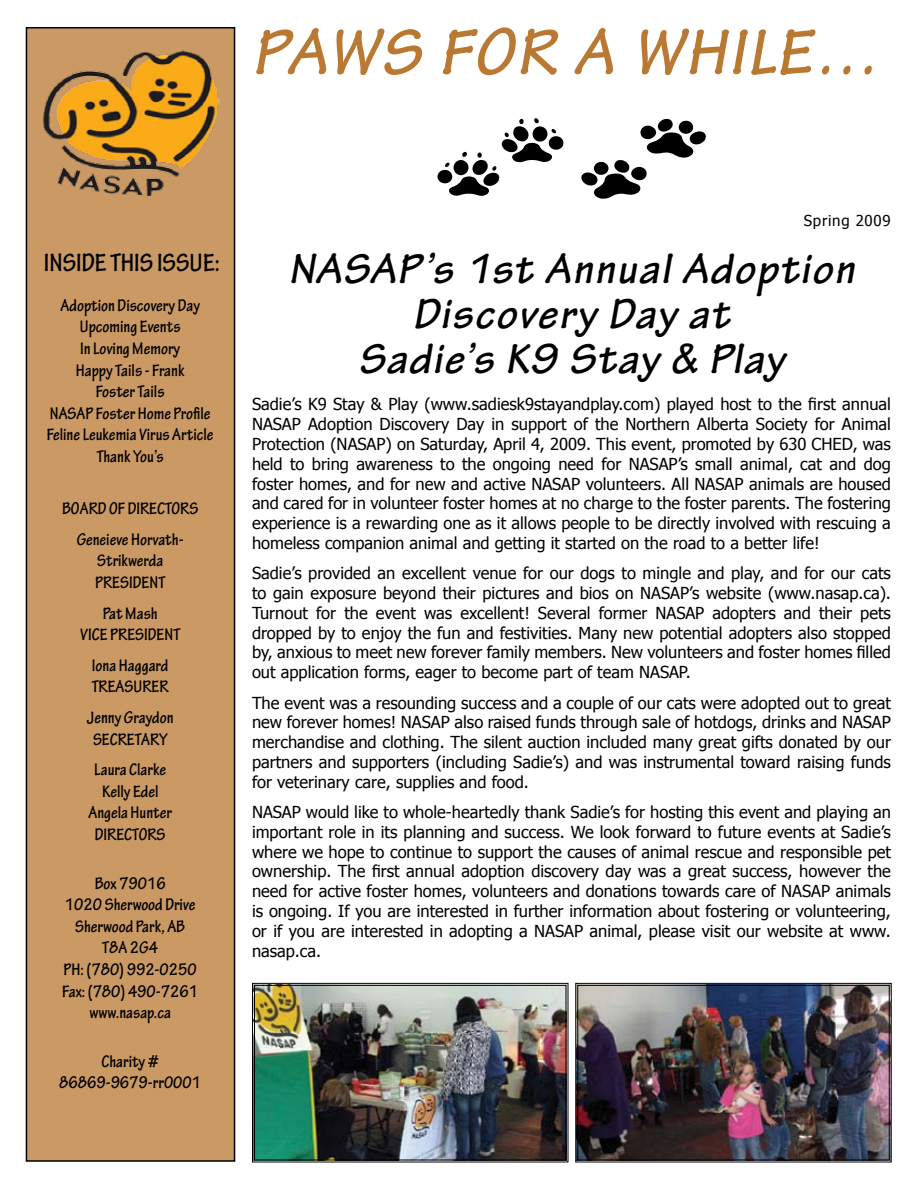
<style>
.page{position:relative;width:918px;height:1188px;background:#fff}
.page>*{position:absolute;margin:0;border:0;box-sizing:border-box;transform-origin:0 0}
.t1{font:italic 700 69px "Tekton Pro";letter-spacing:.03em;color:#b97932}
.t2{font:italic 700 45px/45px "Tekton Pro";letter-spacing:.04em;color:#000;text-align:center}
.t3{font:700 condensed 27px "Tekton Pro";color:#000}
.t4{font:700 condensed 18px/21.6px "Tekton Pro";color:#000;text-align:center}
.t5{font:16.5px/19.8px "Tahoma";color:#000;text-align:justify}
.t6{font:15px "Tahoma";letter-spacing:.05em;color:#000}
</style>
<div class="page">
<div style="left:26px;top:28px;width:209px;height:1133px;background:#cb9963"></div>
<div style="left:26px;top:27px;width:209px;height:1135px;border:2px solid #000"></div>
<img style="left:43px;top:50px;width:176px;height:145px">
<svg style="left:581px;top:119px;width:125px;height:80px"></svg>
<svg style="left:438px;top:118px;width:125px;height:78px"></svg>
<img style="left:252px;top:982px;width:317px;height:181px">
<div style="left:254px;top:985px;width:312px;height:175px;border:1px solid #000"></div>
<img style="left:575px;top:982px;width:317px;height:181px">
<div style="left:577px;top:985px;width:313px;height:175px;border:1px solid #000"></div>
<h1 class="t1" style="left:252px;top:12px;width:628px">Paws for a while…</h1>
<h3 class="t3" style="left:44px;top:247px;width:178px">Inside this Issue:</h3>
<p class="t4" style="left:47px;top:295px;width:168px">Adoption Discovery Day<br>Upcoming Events<br>In Loving Memory<br>Happy Tails ‑ Frank<br>Foster Tails<br>NASAP Foster Home Profile<br>Feline Leukemia Virus Article<br>Thank You’s</p>
<p class="t4" style="left:62px;top:494px;width:138px;line-height:30.6px">Board of Di rectors<br>Geneieve Horvath-</p>
<p class="t4" style="left:95px;top:550px;width:72px;text-align:left">Strikwerda president</p>
<p class="t4" style="left:80px;top:602px;width:102px">Pat Mash<br>vice president</p>
<p class="t4" style="left:92px;top:655px;width:79px;text-align:left">Iona Haggard treasurer</p>
<p class="t4" style="left:87px;top:707px;width:88px">Jenny Graydon secretary</p>
<p class="t4" style="left:94px;top:759px;width:74px">Laura Clarke</p>
<p class="t4" style="left:102px;top:781px;width:58px">Kelly Edel</p>
<p class="t4" style="left:88px;top:802px;width:85px">Angela Hunter</p>
<p class="t4" style="left:95px;top:824px;width:22px">DIRECTOR</p>
<p class="t4" style="left:157px;top:824px;width:10px">s</p>
<p class="t4" style="left:62px;top:872px;width:138px">Box 79016<br>1020 Sherwood Drive<br>Sherwood Park, AB<br>T8A 2G4<br>PH: (780) 992-0250<br>Fax: (780) 490-7261 www.nasap.ca</p>
<p class="t4" style="left:59px;top:1051px;width:144px">Charity #<br>86869-9679-rr0001</p>
<p class="t6" style="left:804px;top:211px;width:88px">Spring 2009</p>
<h2 class="t2" style="left:289px;top:247px;width:567px">NASAP’s 1st Annual Adoption<br>Discovery Day at<br>Sadie’s K9 Stay &amp; Play</h2>
<p class="t5" style="left:252px;top:394px;width:641px">Sadie’s K9 Stay &amp; Play (www.sadiesk9stayandplay.com) played host to the first annual NASAP Adoption Discovery Day in support of the Northern Alberta Society for Animal Protection (NASAP) on Saturday, April 4, 2009. This event, promoted by 630 CHED, was held to bring awareness to the ongoing need for NASAP’s small animal, cat and dog foster homes, and for new and active NASAP volunteers. All NASAP animals are housed and cared for in volunteer foster homes at no charge to the foster parents. The fostering experience is a rewarding one as it allows people to be directly involved with rescuing a homeless companion animal and getting it started on the road to a better life!</p>
<p class="t5" style="left:252px;top:563px;width:640px">Sadie’s provided an excellent venue for our dogs to mingle and play, and for our cats to gain exposure beyond their pictures and bios on NASAP’s website (www.nasap.ca).<br>Turnout for the event was excellent! Several former NASAP adopters and their pets dropped by to enjoy the fun and festivities. Many new potential adopters also stopped by, anxious to meet new forever family members. New volunteers and foster homes filled out application forms, eager to become part of team NASAP.</p>
<p class="t5" style="left:252px;top:692px;width:641px">The event was a resounding success and a couple of our cats were adopted out to great new forever homes! NASAP also raised funds through sale of hotdogs, drinks and NASAP merchandise and clothing. The silent auction included many great gifts donated by our partners and supporters (including Sadie’s) and was instrumental toward raising funds for veterinary care, supplies and food.</p>
<p class="t5" style="left:252px;top:801px;width:640px">NASAP would like to whole-heartedly thank Sadie’s for hosting this event and playing an important role in its planning and success. We look forward to future events at Sadie’s where we hope to continue to support the causes of animal rescue and responsible pet ownership. The first annual adoption discovery day was a great success, however the need for active foster homes, volunteers and donations towards care of NASAP animals is ongoing. If you are interested in further information about fostering or volunteering, or if you are interested in adopting a NASAP animal, please visit our website at www. nasap.ca.</p>
</div>
